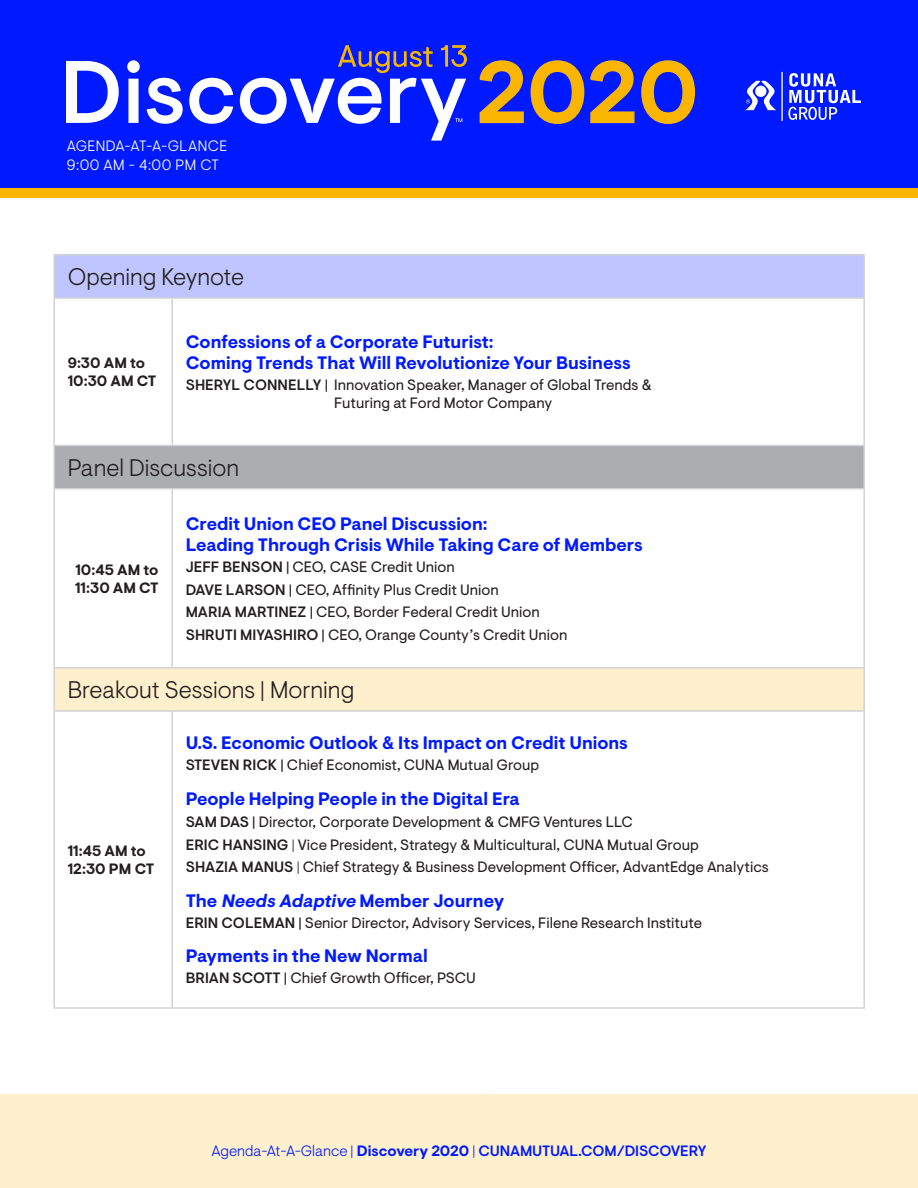
<style>
.page{position:relative;width:918px;height:1188px;background:#fff}
.page>*{position:absolute;margin:0;border:0;box-sizing:border-box;transform-origin:0 0}
.session_description{font:300 24px "Visuelt";color:#231f20}
.speaker_title{font:700 18px/21px "Visuelt";color:#001aff}
.session_description-2{font:700 18px/21px "Visuelt";color:#001aff}
.speaker_title-2{font:15px/18px "Visuelt";color:#231f20}
.session_description-3{font:15px "Visuelt";color:#231f20}
.session_description-4{font:500 15px "Visuelt";letter-spacing:-.01em;color:#001aff}
.session_description-5{font:700 15px/18px "Visuelt";color:#231f20}
.Session_Title{font:300 15px "Visuelt";letter-spacing:.03em;color:#fff}
.s1{font-weight:500}
.s2{font-weight:300}
.s3{font-style:italic}
.s4{font-weight:700}
</style>
<div class="page">
<div style="left:0;top:1094px;width:918px;height:94px;background:#fef0cc"></div>
<div style="left:54px;top:255px;width:810px;height:43px;background:#bfc6ff"></div>
<div style="left:54px;top:446px;width:810px;height:43px;background:#acadb1"></div>
<div style="left:54px;top:668px;width:810px;height:43px;background:#fef0cc"></div>
<hr style="left:53px;top:254px;width:119px;height:2px;background:#d1d2d4">
<hr style="left:53px;top:256px;width:2px;height:41px;background:#d1d2d4">
<hr style="left:172px;top:254px;width:693px;height:2px;background:#d1d2d4">
<hr style="left:863px;top:256px;width:2px;height:41px;background:#d1d2d4">
<hr style="left:53px;top:297px;width:119px;height:2px;background:#d1d2d4">
<hr style="left:53px;top:299px;width:2px;height:146px;background:#d1d2d4">
<hr style="left:172px;top:297px;width:693px;height:2px;background:#d1d2d4">
<hr style="left:171px;top:299px;width:2px;height:146px;background:#d1d2d4">
<hr style="left:863px;top:299px;width:2px;height:146px;background:#d1d2d4">
<hr style="left:53px;top:445px;width:119px;height:1px;background:#d1d2d4">
<hr style="left:53px;top:446px;width:2px;height:42px;background:#d1d2d4">
<hr style="left:172px;top:445px;width:693px;height:1px;background:#d1d2d4">
<hr style="left:863px;top:446px;width:2px;height:42px;background:#d1d2d4">
<hr style="left:53px;top:488px;width:119px;height:1px;background:#d1d2d4">
<hr style="left:53px;top:489px;width:2px;height:178px;background:#d1d2d4">
<hr style="left:172px;top:488px;width:693px;height:1px;background:#d1d2d4">
<hr style="left:171px;top:489px;width:2px;height:178px;background:#d1d2d4">
<hr style="left:863px;top:489px;width:2px;height:178px;background:#d1d2d4">
<hr style="left:53px;top:712px;width:2px;height:295px;background:#d1d2d4">
<hr style="left:171px;top:712px;width:2px;height:295px;background:#d1d2d4">
<hr style="left:863px;top:712px;width:2px;height:295px;background:#d1d2d4">
<hr style="left:53px;top:667px;width:119px;height:2px;background:#d1d2d4">
<hr style="left:53px;top:669px;width:2px;height:41px;background:#d1d2d4">
<hr style="left:172px;top:667px;width:693px;height:2px;background:#d1d2d4">
<hr style="left:863px;top:669px;width:2px;height:41px;background:#d1d2d4">
<hr style="left:53px;top:710px;width:119px;height:2px;background:#d1d2d4">
<hr style="left:172px;top:710px;width:693px;height:2px;background:#d1d2d4">
<hr style="left:53px;top:1007px;width:119px;height:2px;background:#d1d2d4">
<hr style="left:172px;top:1007px;width:693px;height:2px;background:#d1d2d4">
<div style="left:0;top:0;width:918px;height:188px;background:#001aff"></div>
<div style="left:0;top:188px;width:918px;height:10px;background:#fab500"></div>
<svg style="left:66px;top:61px;width:53px;height:62px"></svg>
<svg style="left:127px;top:60px;width:13px;height:63px"></svg>
<svg style="left:147px;top:78px;width:36px;height:46px"></svg>
<svg style="left:189px;top:78px;width:44px;height:46px"></svg>
<svg style="left:480px;top:60px;width:44px;height:63px"></svg>
<svg style="left:531px;top:60px;width:53px;height:64px"></svg>
<svg style="left:590px;top:60px;width:45px;height:63px"></svg>
<svg style="left:641px;top:60px;width:54px;height:64px"></svg>
<svg style="left:240px;top:45px;width:227px;height:96px"></svg>
<hr style="left:781px;top:72px;width:2px;height:49px;background:#fff">
<svg style="left:788px;top:73px;width:73px;height:47px"></svg>
<svg style="left:745px;top:80px;width:31px;height:30px"></svg>
<p class="Session_Title" style="left:67px;top:137px;width:162px">AGENDA-AT-A-GLANCE</p>
<p class="Session_Title" style="left:67px;top:156px;width:153px">9:00 AM - 4:00 PM CT</p>
<p class="session_description" style="left:68px;top:263px;width:178px">Opening Keynote</p>
<p class="session_description-5" style="left:68px;top:355px;width:90px">9:30 AM to<br>10:30 AM CT</p>
<p class="speaker_title" style="left:186px;top:332px;width:446px">Confessions of a Corporate Futurist:<br>Coming Trends That Will Revolutionize Your Business</p>
<p class="speaker_title-2" style="left:334px;top:377px;width:319px;text-indent:-148px"><span class="s1">SHERYL CONNELLY</span> | Innovation Speaker, Manager of Global Trends &amp;<br>Futuring at Ford Motor Company</p>
<p class="session_description" style="left:68px;top:454px;width:173px">Panel Discussion</p>
<p class="session_description-2" style="left:186px;top:514px;width:459px">Credit Union CEO Panel Discussion:<br>Leading Through Crisis While Taking Care of Members</p>
<p class="session_description-3" style="left:186px;top:558px;width:271px"><span class="s1">JEFF BENSON</span> | CEO, CASE Credit Union</p>
<p class="session_description-3" style="left:186px;top:581px;width:314px"><span class="s1">DAVE LARSON</span> | CEO, Affinity Plus Credit Union</p>
<p class="session_description-3" style="left:186px;top:603px;width:356px"><span class="s1">MARIA MARTINEZ</span> | CEO, Border Federal Credit Union</p>
<p class="session_description-3" style="left:186px;top:626px;width:383px"><span class="s1">SHRUTI MIYASHIRO</span> | CEO, Orange County’s Credit Union</p>
<p class="session_description" style="left:68px;top:676px;width:288px">Breakout Sessions | Morning</p>
<p class="session_description-5" style="left:75px;top:561px;width:85px">10:45 AM to<br>11:30 AM CT</p>
<p class="session_description-5" style="left:68px;top:842px;width:88px">11:45 AM to<br>12:30 PM CT</p>
<p class="speaker_title" style="left:186px;top:733px;width:444px">U.S. Economic Outlook &amp; Its Impact on Credit Unions</p>
<p class="speaker_title-2" style="left:186px;top:756px;width:355px"><span class="s1">STEVEN RICK</span> | Chief Economist, CUNA Mutual Group</p>
<p class="speaker_title" style="left:186px;top:789px;width:336px">People Helping People in the Digital Era</p>
<p class="speaker_title-2" style="left:186px;top:813px;width:449px"><span class="s1">SAM DAS</span> | Director, Corporate Development &amp; CMFG Ventures LLC</p>
<p class="speaker_title-2" style="left:186px;top:836px;width:515px"><span class="s1">ERIC HANSING</span> <span class="s2">|</span> Vice President, Strategy &amp; Multicultural, CUNA Mutual Group</p>
<p class="speaker_title-2" style="left:186px;top:858px;width:585px"><span class="s1">SHAZIA MANUS</span> <span class="s2">|</span> Chief Strategy &amp; Business Development Officer, AdvantEdge Analytics</p>
<p class="speaker_title" style="left:186px;top:891px;width:320px">The <span class="s3">Needs Adaptive</span> Member Journey</p>
<p class="speaker_title-2" style="left:186px;top:914px;width:518px"><span class="s1">ERIN COLEMAN</span> | Senior Director, Advisory Services, Filene Research Institute</p>
<p class="speaker_title" style="left:186px;top:946px;width:244px">Payments in the New Normal</p>
<p class="speaker_title-2" style="left:186px;top:969px;width:292px"><span class="s1">BRIAN SCOTT</span> | Chief Growth Officer, PSCU</p>
<p class="session_description-4" style="left:212px;top:1142px;width:496px"><span class="s2">Agenda-At-A-Glance |</span> <span class="s4">Discovery 2020</span> <span class="s2">|</span> CUNAMUTUAL.COM/DISCOVERY</p>
</div>
